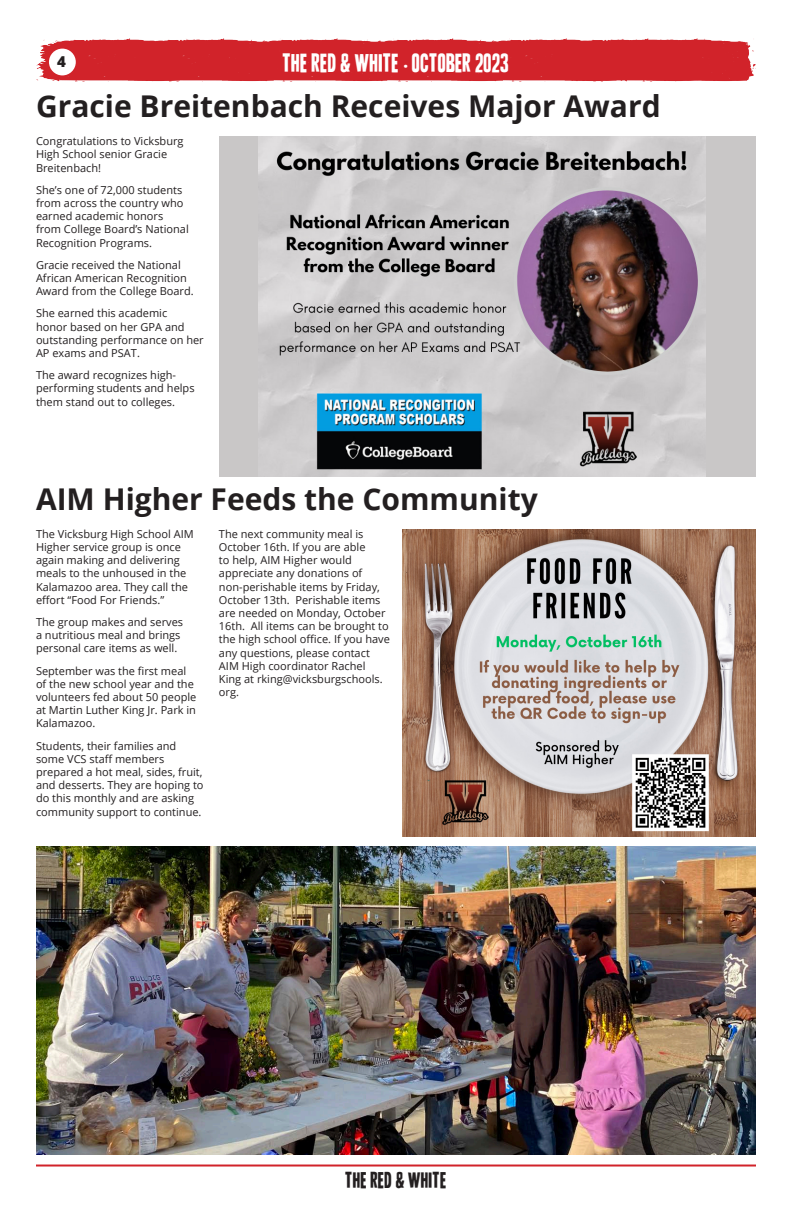
<style>
.page{position:relative;width:792px;height:1224px;background:#fff}
.page>*{position:absolute;margin:0;border:0;box-sizing:border-box;transform-origin:0 0}
.t1{font:700 30px "Open Sans";color:#231f20}
.t2{font:23px "Vivela Rivoluzione Vivela Rivoluz";color:#fff}
.t3{font:20px "Vivela Rivoluzione Vivela Rivoluz";color:#231f20}
.t4{font:800 15px "Open Sans";color:#231f20}
.t5{font:11px/13.2px "Open Sans";color:#231f20}
.s1{font-family:"Open Sans";font-weight:800;font-size:16px}
</style>
<div class="page">
<hr style="left:36px;top:1165px;width:720px;height:2px;background:#d1232a">
<img style="left:36px;top:38px;width:720px;height:44px">
<div style="left:49px;top:49px;width:27px;height:26px;background:#fff;border-radius:50%"></div>
<div style="left:219px;top:137px;width:537px;height:340px;background:#c9c7c7"></div>
<img style="left:258px;top:137px;width:447px;height:340px">
<img style="left:402px;top:529px;width:354px;height:308px">
<img style="left:36px;top:847px;width:720px;height:308px">
<h3 class="t4" style="left:57px;top:50px;width:10px">4</h3>
<h2 class="t2" style="left:283px;top:53px;width:228px">THE RED &amp; WHITE <span class="s1">·</span> OCTOBER 2023</h2>
<p class="t1" style="left:36px;top:85px;width:626px">Gracie Breitenbach Receives Major Award</p>
<p class="t5" style="left:36px;top:134px;width:149px">Congratulations to Vicksburg<br>High School senior Gracie<br>Breitenbach!</p>
<p class="t5" style="left:36px;top:183px;width:154px">She’s one of 72,000 students from across the country who earned academic honors from College Board’s National<br>Recognition Programs.</p>
<p class="t5" style="left:36px;top:258px;width:159px">Gracie received the National<br>African American Recognition<br>Award from the College Board.</p>
<p class="t5" style="left:36px;top:307px;width:169px">She earned this academic<br>honor based on her GPA and outstanding performance on her<br>AP exams and PSAT.</p>
<p class="t5" style="left:36px;top:368px;width:160px">The award recognizes high&shy;performing students and helps them stand out to colleges.</p>
<p class="t1" style="left:36px;top:478px;width:503px">AIM Higher Feeds the Community</p>
<p class="t5" style="left:36px;top:527px;width:159px">The Vicksburg High School AIM<br>Higher service group is once again making and delivering meals to the unhoused in the<br>Kalamazoo area. They call the effort “Food For Friends.”</p>
<p class="t5" style="left:36px;top:615px;width:149px">The group makes and serves a nutritious meal and brings personal care items as well.</p>
<p class="t5" style="left:36px;top:664px;width:162px">September was the first meal of the new school year and the volunteers fed about 50 people at Martin Luther King Jr. Park in<br>Kalamazoo.</p>
<p class="t5" style="left:36px;top:739px;width:169px">Students, their families and some VCS staff members prepared a hot meal, sides, fruit, and desserts. They are hoping to do this monthly and are asking community support to continue.</p>
<p class="t5" style="left:219px;top:527px;width:173px">The next community meal is<br>October 16th. If you are able<br>to help, AIM Higher would appreciate any donations of non-perishable items by Friday,<br>October 13th. Perishable items are needed on Monday, October<br>16th. All items can be brought to the high school office. If you have any questions, please contact<br>AIM High coordinator Rachel<br>King at rking@vicksburgschools. org.</p>
<h3 class="t3" style="left:345px;top:1171px;width:103px">THE RED &amp; WHITE</h3>
</div>
